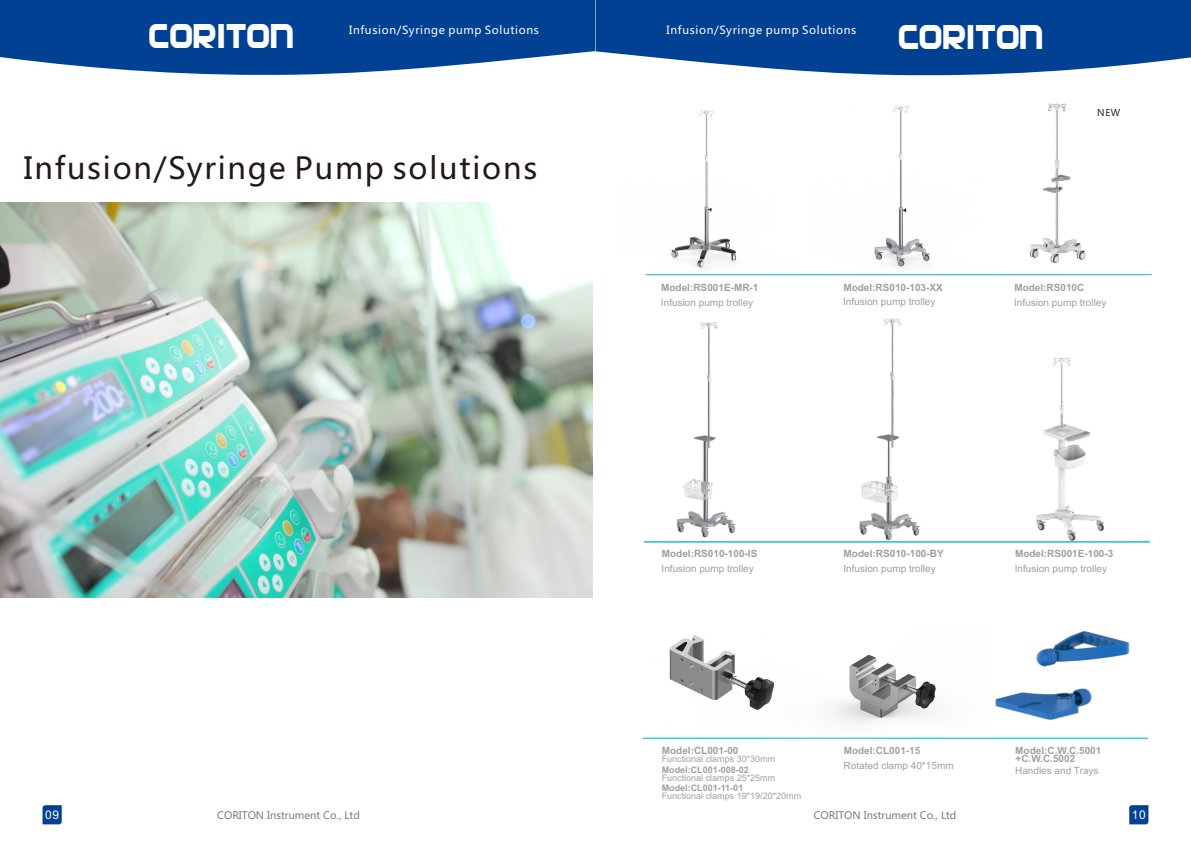
<style>
.page{position:relative;width:1191px;height:842px;background:#fff}
.page>*{position:absolute;margin:0;border:0;box-sizing:border-box;transform-origin:0 0}
.t1{font:36px "SF Automaton Condensed";letter-spacing:.055em;color:#fff}
.t2{font:30px "Microsoft Ya Hei";letter-spacing:.06em;color:#231916}
.t3{font:12px "Arial";color:#fff}
.t4{font:11px "Microsoft Ya Hei";letter-spacing:.06em;color:#fff}
.t5{font:11px "Ebrima";color:#727272}
.t6{font:10px "Arial";color:#9f9fa0}
.t7{font:700 10px "Arial";color:#9f9fa0}
.t8{font:700 10px/8.3px "Arial";color:#a0a0a0}
.t9{font:10px "Arial";color:#a0a0a0}
.t10{font:10px "Ebrima";color:#231916}
.t11{font:9px "Arial";color:#a0a0a0}
.t12{font:700 9px "Arial";color:#a0a0a0}
</style>
<div class="page">
<img style="left:573px;top:597px;width:193px;height:113px">
<svg style="left:43px;top:805px;width:19px;height:19px"></svg>
<svg style="left:1129px;top:805px;width:19px;height:19px"></svg>
<svg style="left:0;top:0;width:595px;height:75px;background:#1a549f"></svg>
<svg style="left:596px;top:0;width:595px;height:76px;background:#1c569f"></svg>
<img style="left:809px;top:105px;width:188px;height:171px">
<img style="left:646px;top:109px;width:153px;height:167px">
<svg style="left:645px;top:274px;width:506px;height:1px"></svg>
<img style="left:0;top:202px;width:593px;height:395px">
<img style="left:967px;top:103px;width:119px;height:170px">
<svg style="left:642px;top:737px;width:506px;height:2px"></svg>
<img style="left:588px;top:315px;width:148px;height:233px">
<img style="left:859px;top:318px;width:61px;height:222px">
<img style="left:1036px;top:357px;width:69px;height:184px">
<svg style="left:644px;top:541px;width:506px;height:2px"></svg>
<img style="left:766px;top:654px;width:220px;height:85px">
<img style="left:995px;top:631px;width:145px;height:108px">
<h1 class="t1" style="left:149px;top:24px;width:145px">CORITON</h1>
<h1 class="t1" style="left:899px;top:25px;width:145px">CORITON</h1>
<p class="t4" style="left:349px;top:25px;width:191px">Infusion/Syringe pump Solutions</p>
<p class="t4" style="left:666px;top:25px;width:191px">Infusion/Syringe pump Solutions</p>
<h2 class="t2" style="left:24px;top:155px;width:515px">Infusion/Syringe Pump solutions</h2>
<p class="t10" style="left:1097px;top:108px;width:24px">NEW</p>
<p class="t7" style="left:661px;top:284px;width:99px">Model:RS001E-MR-1</p>
<p class="t6" style="left:661px;top:299px;width:94px">Infusion pump trolley</p>
<p class="t7" style="left:843px;top:283px;width:101px">Model:RS010-103-XX</p>
<p class="t6" style="left:843px;top:298px;width:94px">Infusion pump trolley</p>
<p class="t8" style="left:1014px;top:284px;width:72px">Model:RS010C</p>
<p class="t6" style="left:1014px;top:298px;width:94px">Infusion pump trolley</p>
<p class="t7" style="left:662px;top:549px;width:97px">Model:RS010-100-IS</p>
<p class="t7" style="left:843px;top:549px;width:102px">Model:RS010-100-BY</p>
<p class="t7" style="left:1015px;top:549px;width:100px">Model:RS001E-100-3</p>
<p class="t6" style="left:661px;top:564px;width:94px">Infusion pump trolley</p>
<p class="t6" style="left:843px;top:564px;width:94px">Infusion pump trolley</p>
<p class="t6" style="left:1014px;top:564px;width:94px">Infusion pump trolley</p>
<p class="t8" style="left:662px;top:747px;width:78px">Model:CL001-00</p>
<p class="t11" style="left:661px;top:775px;width:115px">Functional clamps 25*25mm</p>
<p class="t11" style="left:661px;top:755px;width:115px">Functional clamps 30*30mm</p>
<p class="t12" style="left:662px;top:766px;width:89px">Model:CL001-008-02</p>
<p class="t11" style="left:661px;top:792px;width:141px">Functional clamps 19*19/20*20mm</p>
<p class="t12" style="left:662px;top:784px;width:83px">Model:CL001-11-01</p>
<p class="t8" style="left:843px;top:747px;width:78px">Model:CL001-15</p>
<p class="t9" style="left:843px;top:761px;width:112px">Rotated clamp 40*15mm</p>
<p class="t8" style="left:1015px;top:747px;width:88px">Model:C.W.C.5001 +C.W.C.5002</p>
<p class="t9" style="left:1015px;top:767px;width:85px">Handles and Trays</p>
<p class="t3" style="left:45px;top:810px;width:16px">09</p>
<p class="t3" style="left:1131px;top:810px;width:16px">10</p>
<p class="t5" style="left:217px;top:811px;width:144px">CORITON Instrument Co., Ltd</p>
<p class="t5" style="left:813px;top:811px;width:144px">CORITON Instrument Co., Ltd</p>
</div>
